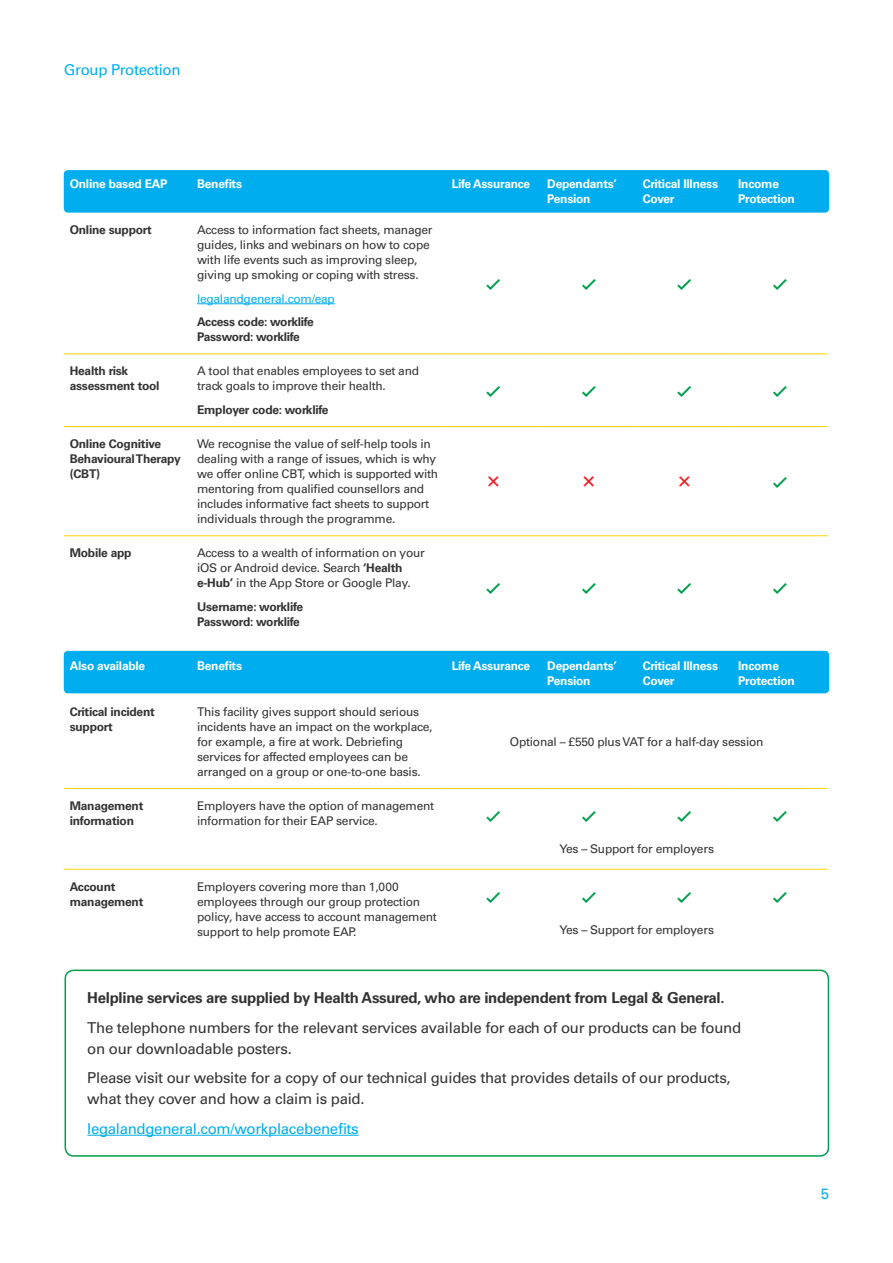
<style>
.page{position:relative;width:893px;height:1263px;background:#fff}
.page>*{position:absolute;margin:0;border:0;box-sizing:border-box;transform-origin:0 0}
.t1{font:16.5px "Monotype Gurmukhi";color:#009e4d}
.t2{font:15px/21px "Univers LT Std";letter-spacing:-.02em;color:#333}
.t3{font:700 15px "Univers LT Std";letter-spacing:-.02em;color:#333}
.t4{font:15px "Univers LT Std";letter-spacing:-.02em;color:#00aeef}
.t5{font:12px/15px "Univers LT Std";letter-spacing:-.02em;color:#333}
.t6{font:700 12px/15px "Univers LT Std";letter-spacing:-.02em;color:#333}
.t7{font:700 12px/15px "Univers LT Std";letter-spacing:-.02em;color:#fff}
.t8{font:12px "Univers LT Std";letter-spacing:-.02em;color:#00aeef}
.s1{font-weight:700}
</style>
<div class="page">
<div style="left:64px;top:170px;width:765px;height:43px;background:#00aeef;border-radius:4px"></div>
<hr style="left:64px;top:353px;width:127px;height:1px;background:#fed304">
<hr style="left:191px;top:353px;width:255px;height:1px;background:#fed304">
<hr style="left:446px;top:353px;width:95px;height:1px;background:#fed304">
<hr style="left:541px;top:353px;width:96px;height:1px;background:#fed304">
<hr style="left:637px;top:353px;width:95px;height:1px;background:#fed304">
<hr style="left:732px;top:353px;width:96px;height:1px;background:#fed304">
<hr style="left:64px;top:426px;width:127px;height:1px;background:#fed304">
<hr style="left:191px;top:426px;width:255px;height:1px;background:#fed304">
<hr style="left:446px;top:426px;width:95px;height:1px;background:#fed304">
<hr style="left:541px;top:426px;width:96px;height:1px;background:#fed304">
<hr style="left:637px;top:426px;width:95px;height:1px;background:#fed304">
<hr style="left:732px;top:426px;width:96px;height:1px;background:#fed304">
<hr style="left:64px;top:535px;width:127px;height:1px;background:#fed304">
<hr style="left:191px;top:535px;width:255px;height:1px;background:#fed304">
<hr style="left:446px;top:535px;width:95px;height:1px;background:#fed304">
<hr style="left:541px;top:535px;width:96px;height:1px;background:#fed304">
<hr style="left:637px;top:535px;width:95px;height:1px;background:#fed304">
<hr style="left:732px;top:535px;width:96px;height:1px;background:#fed304">
<hr style="left:197px;top:303px;width:138px;height:1px;background:#00aeef">
<div style="left:64px;top:651px;width:765px;height:42px;background:#00aeef;border-radius:4px"></div>
<hr style="left:64px;top:788px;width:127px;height:1px;background:#fed304">
<hr style="left:191px;top:788px;width:255px;height:1px;background:#fed304">
<hr style="left:446px;top:788px;width:95px;height:1px;background:#fed304">
<hr style="left:541px;top:788px;width:96px;height:1px;background:#fed304">
<hr style="left:637px;top:788px;width:95px;height:1px;background:#fed304">
<hr style="left:732px;top:788px;width:96px;height:1px;background:#fed304">
<hr style="left:64px;top:869px;width:127px;height:1px;background:#fed304">
<hr style="left:191px;top:869px;width:255px;height:1px;background:#fed304">
<hr style="left:446px;top:869px;width:95px;height:1px;background:#fed304">
<hr style="left:541px;top:869px;width:96px;height:1px;background:#fed304">
<hr style="left:637px;top:869px;width:95px;height:1px;background:#fed304">
<hr style="left:732px;top:869px;width:96px;height:1px;background:#fed304">
<hr style="left:87px;top:1135px;width:272px;height:1px;background:#00aeef">
<div style="left:65px;top:969px;width:764px;height:188px;border:2px solid #009e4d;border-radius:9px"></div>
<p class="t4" style="left:64px;top:60px;width:118px">Group Protection</p>
<p class="t7" style="left:70px;top:176px;width:99px">Online based EAP</p>
<p class="t7" style="left:197px;top:176px;width:46px">Benefits</p>
<p class="t7" style="left:452px;top:176px;width:80px">Life Assurance</p>
<p class="t7" style="left:547px;top:176px;width:71px">Dependants’<br>Pension</p>
<p class="t7" style="left:643px;top:176px;width:77px">Critical Illness<br>Cover</p>
<p class="t7" style="left:738px;top:176px;width:58px">Income<br>Protection</p>
<p class="t6" style="left:70px;top:222px;width:83px">Online support</p>
<p class="t5" style="left:197px;top:222px;width:237px">Access to information fact sheets, manager guides, links and webinars on how to cope with life events such as improving sleep, giving up smoking or coping with stress.</p>
<p class="t8" style="left:197px;top:291px;width:139px">legalandgeneral.com/eap</p>
<p class="t6" style="left:197px;top:314px;width:118px">Access code: worklife<br>Password: worklife</p>
<h1 class="t1" style="left:486px;top:276px;width:17px">✓</h1>
<h1 class="t1" style="left:581px;top:276px;width:17px">✓</h1>
<h1 class="t1" style="left:677px;top:276px;width:17px">✓</h1>
<h1 class="t1" style="left:772px;top:276px;width:17px">✓</h1>
<p class="t6" style="left:70px;top:364px;width:91px">Health risk assessment tool</p>
<p class="t5" style="left:197px;top:364px;width:224px">A tool that enables employees to set and track goals to improve their health.</p>
<p class="t6" style="left:197px;top:402px;width:133px">Employer code: worklife</p>
<p class="t6" style="left:70px;top:436px;width:112px">Online Cognitive<br>Behavioural Therapy (CBT)</p>
<p class="t5" style="left:197px;top:436px;width:243px">We recognise the value of self-help tools in dealing with a range of issues, which is why we offer online CBT, which is supported with mentoring from qualified counsellors and includes informative fact sheets to support individuals through the programme.</p>
<p class="t6" style="left:70px;top:546px;width:63px">Mobile app</p>
<p class="t5" style="left:197px;top:545px;width:229px">Access to a wealth of information on your iOS or Android device. Search <span class="s1">‘Health e-Hub’</span> in the App Store or Google Play.</p>
<p class="t6" style="left:197px;top:599px;width:107px">Username: worklife<br>Password: worklife</p>
<h1 class="t1" style="left:486px;top:383px;width:17px">✓</h1>
<h1 class="t1" style="left:581px;top:383px;width:17px">✓</h1>
<h1 class="t1" style="left:677px;top:383px;width:17px">✓</h1>
<h1 class="t1" style="left:772px;top:383px;width:17px">✓</h1>
<h1 class="t1" style="left:772px;top:474px;width:17px">✓</h1>
<h1 class="t1" style="left:486px;top:580px;width:17px">✓</h1>
<h1 class="t1" style="left:581px;top:580px;width:17px">✓</h1>
<h1 class="t1" style="left:677px;top:580px;width:17px">✓</h1>
<h1 class="t1" style="left:772px;top:580px;width:17px">✓</h1>
<p class="t7" style="left:70px;top:658px;width:77px">Also available</p>
<p class="t7" style="left:197px;top:658px;width:46px">Benefits</p>
<p class="t7" style="left:452px;top:658px;width:80px">Life Assurance</p>
<p class="t7" style="left:547px;top:658px;width:71px">Dependants’<br>Pension</p>
<p class="t7" style="left:643px;top:658px;width:77px">Critical Illness<br>Cover</p>
<p class="t7" style="left:738px;top:658px;width:58px">Income<br>Protection</p>
<p class="t6" style="left:70px;top:704px;width:87px">Critical incident support</p>
<p class="t5" style="left:197px;top:704px;width:237px">This facility gives support should serious incidents have an impact on the workplace, for example, a fire at work. Debriefing services for affected employees can be arranged on a group or one-to-one basis.</p>
<p class="t5" style="left:510px;top:734px;width:255px">Optional – £550 plus VAT for a half-day session</p>
<p class="t6" style="left:70px;top:798px;width:75px">Management information</p>
<p class="t5" style="left:197px;top:798px;width:239px">Employers have the option of management information for their EAP service.</p>
<h1 class="t1" style="left:486px;top:808px;width:17px">✓</h1>
<h1 class="t1" style="left:581px;top:808px;width:17px">✓</h1>
<h1 class="t1" style="left:677px;top:808px;width:17px">✓</h1>
<h1 class="t1" style="left:772px;top:808px;width:17px">✓</h1>
<p class="t5" style="left:559px;top:841px;width:156px">Yes – Support for employers</p>
<p class="t6" style="left:70px;top:879px;width:75px">Account management</p>
<p class="t5" style="left:197px;top:879px;width:241px">Employers covering more than 1,000 employees through our group protection policy, have access to account management support to help promote EAP.</p>
<h1 class="t1" style="left:486px;top:889px;width:17px">✓</h1>
<h1 class="t1" style="left:581px;top:889px;width:17px">✓</h1>
<h1 class="t1" style="left:677px;top:889px;width:17px">✓</h1>
<h1 class="t1" style="left:772px;top:889px;width:17px">✓</h1>
<p class="t5" style="left:559px;top:922px;width:156px">Yes – Support for employers</p>
<p class="t3" style="left:87px;top:989px;width:639px">Helpline services are supplied by Health Assured, who are independent from Legal &amp; General.</p>
<p class="t2" style="left:87px;top:1017px;width:655px">The telephone numbers for the relevant services available for each of our products can be found on our downloadable posters.</p>
<p class="t2" style="left:87px;top:1067px;width:645px">Please visit our website for a copy of our technical guides that provides details of our products, what they cover and how a claim is paid.</p>
<p class="t4" style="left:87px;top:1119px;width:273px">legalandgeneral.com/workplacebenefits</p>
<p class="t4" style="left:821px;top:1185px;width:10px">5</p>
</div>
